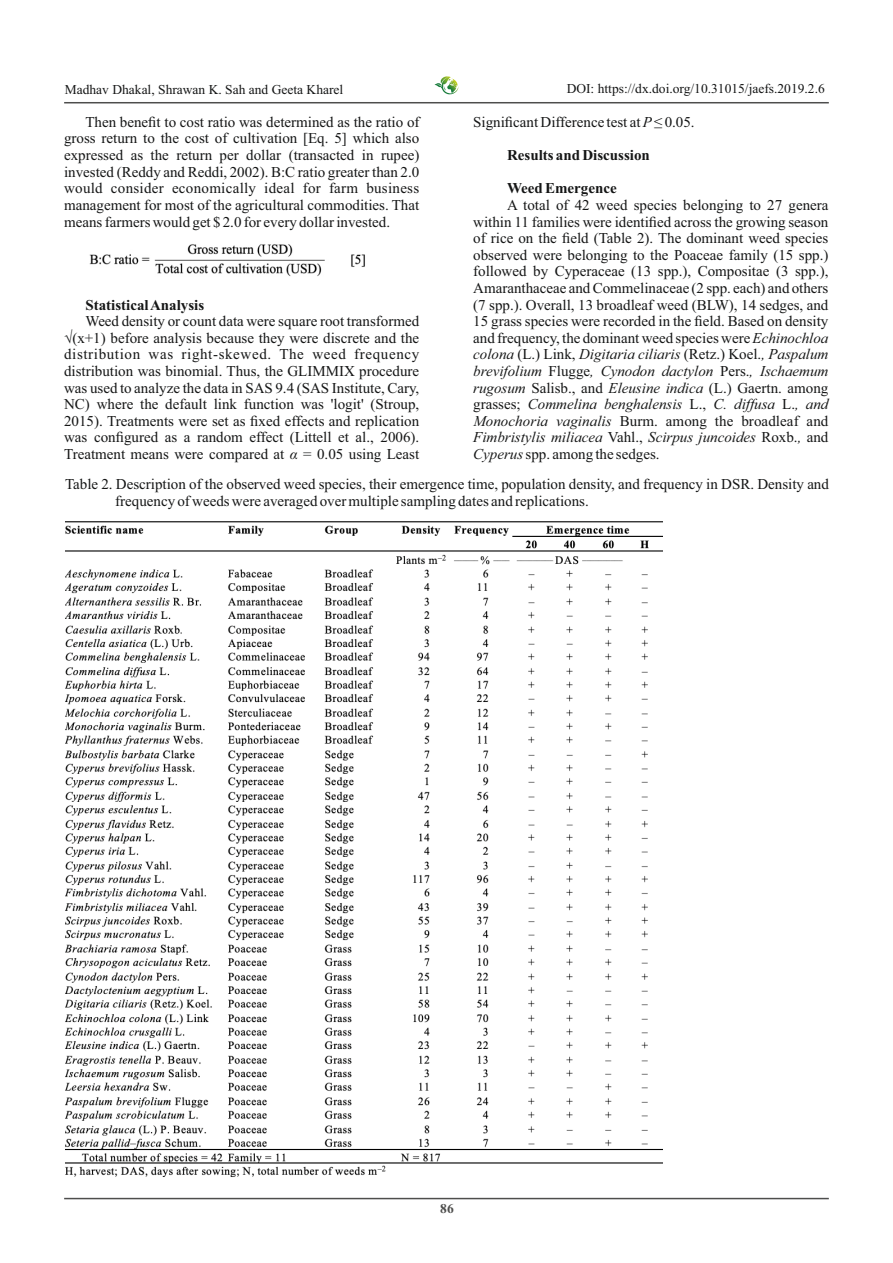
<style>
.page{position:relative;width:893px;height:1263px;background:#fff}
.page>*{position:absolute;margin:0;border:0;box-sizing:border-box;transform-origin:0 0}
.t1{font:15px/16.6px "Times New Roman";color:#151616;text-align:justify}
.t2{font:700 15px "Times New Roman";color:#151616}
.t3{font:13.5px "Times New Roman";color:#151616}
.t4{font:700 13.5px "Times New Roman";color:#4e4e4d}
.s1{font-style:italic}
</style>
<div class="page">
<hr style="left:64px;top:1198px;width:765px;height:1px;background:#4e4e4d">
<svg style="left:434px;top:76px;width:25px;height:19px"></svg>
<hr style="left:64px;top:102px;width:765px;height:1px;background:#4e4e4d">
<img style="left:89px;top:244px;width:276px;height:32px">
<img style="left:65px;top:521px;width:598px;height:656px">
<p class="t3" style="left:65px;top:84px;width:280px">Madhav Dhakal, Shrawan K. Sah and Geeta Kharel</p>
<p class="t3" style="left:567px;top:84px;width:260px">DOI: https://dx.doi.org/10.31015/jaefs.2019.2.6</p>
<p class="t1" style="left:64px;top:115px;width:357px;text-indent:21px">Then benefit to cost ratio was determined as the ratio of gross return to the cost of cultivation [Eq. 5] which also expressed as the return per dollar (transacted in rupee) invested (Reddy and Reddi, 2002). B:C ratio greater than 2.0 would consider economically ideal for farm business management for most of the agricultural commodities. That means farmers would get $ 2.0 for every dollar invested.</p>
<p class="t2" style="left:85px;top:299px;width:120px">Statistical Analysis</p>
<p class="t1" style="left:64px;top:314px;width:357px;text-indent:21px">Weed density or count data were square root transformed √(x+1) before analysis because they were discrete and the distribution was right-skewed. The weed frequency distribution was binomial. Thus, the GLIMMIX procedure was used to analyze the data in SAS 9.4 (SAS Institute, Cary, NC) where the default link function was 'logit' (Stroup, 2015). Treatments were set as fixed effects and replication was configured as a random effect (Littell et al., 2006).<br>Treatment means were compared at <span class="s1">α</span> = 0.05 using Least</p>
<p class="t1" style="left:473px;top:115px;width:223px">Significant Difference test at <span class="s1">P</span>≤ 0.05.</p>
<p class="t2" style="left:507px;top:150px;width:144px">Results and Discussion</p>
<p class="t2" style="left:507px;top:183px;width:111px">Weed Emergence</p>
<p class="t1" style="left:473px;top:198px;width:357px;text-indent:34px">A total of 42 weed species belonging to 27 genera within 11 families were identified across the growing season of rice on the field (Table 2). The dominant weed species observed were belonging to the Poaceae family (15 spp.) followed by Cyperaceae (13 spp.), Compositae (3 spp.), Amaranthaceae and Commelinaceae (2 spp. each) and others (7 spp.). Overall, 13 broadleaf weed (BLW), 14 sedges, and 15 grass species were recorded in the field. Based on density and frequency, the dominant weed species were <span class="s1">Echinochloa colona</span> (L.) Link, <span class="s1">Digitaria ciliaris</span> (Retz.) Koel.<span class="s1">, Paspalum brevifolium</span> Flugge<span class="s1">, Cynodon dactylon</span> Pers.<span class="s1">, Ischaemum rugosum</span> Salisb., and <span class="s1">Eleusine indica</span> (L.) Gaertn. among grasses; <span class="s1">Commelina benghalensis</span> L., <span class="s1">C. diffusa</span> L.<span class="s1">, and Monochoria vaginalis</span> Burm. among the broadleaf and <span class="s1">Fimbristylis miliacea</span> Vahl., <span class="s1">Scirpus juncoides</span> Roxb.<span class="s1">,</span> and <span class="s1">Cyperus</span> spp. among the sedges.</p>
<p class="t1" style="left:115px;top:477px;width:715px;text-indent:-50px">Table 2. Description of the observed weed species, their emergence time, population density, and frequency in DSR. Density and frequency of weeds were averaged over multiple sampling dates and replications.</p>
<p class="t4" style="left:440px;top:1204px;width:15px">86</p>
</div>
